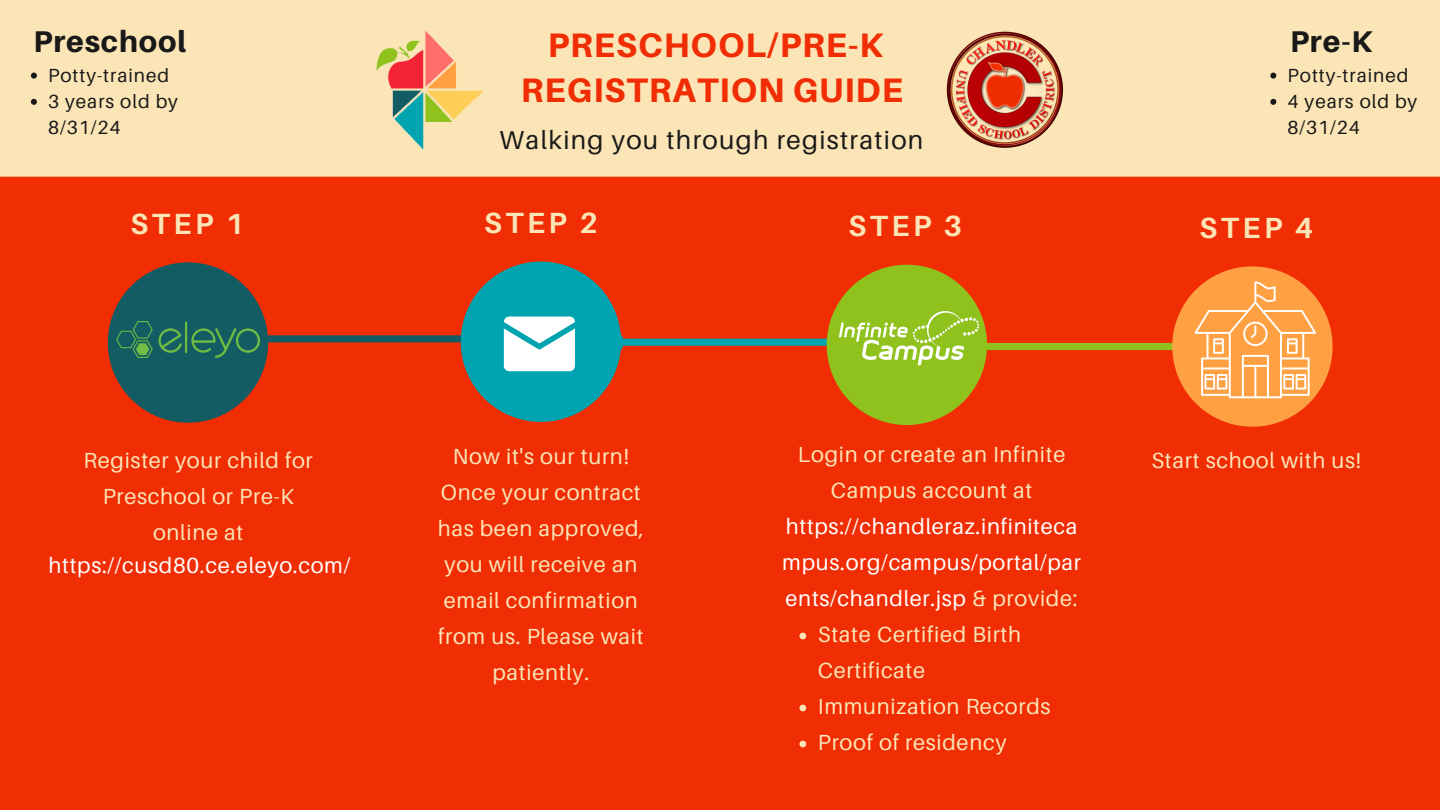
<style>
.page{position:relative;width:1440px;height:810px;background:#f12d03}
.page>*{position:absolute;margin:0;border:0;box-sizing:border-box;transform-origin:0 0}
.t1{font:800 34px/44.2px "Aileron";letter-spacing:.03em;color:#f12d03;text-align:center}
.t2{font:800 30px "Aileron";letter-spacing:.03em;color:#191919}
.t3{font:700 29.2px "Aileron";letter-spacing:.12em;color:#fbe5b6}
.t4{font:26px "Aileron";letter-spacing:.05em;color:#191919}
.t5{font:21.9px/36px "Aileron";letter-spacing:.03em;color:#fbe5b6;text-align:center}
.t6{font:21.9px/36px "Aileron";letter-spacing:.03em;color:#fff;text-align:center}
.t7{font:19px/26.2px "Aileron";letter-spacing:.05em;color:#191919}
.s1{color:#fbe5b6}
</style>
<div class="page">
<div style="left:0;top:0;width:1440px;height:177px;background:#fbe5b6"></div>
<img style="left:946px;top:31px;width:117px;height:117px">
<img style="left:376px;top:30px;width:108px;height:120px">
<svg style="left:799px;top:633px;width:7px;height:6px"></svg>
<svg style="left:799px;top:705px;width:7px;height:6px"></svg>
<svg style="left:799px;top:741px;width:7px;height:6px"></svg>
<svg style="left:31px;top:73px;width:6px;height:6px"></svg>
<svg style="left:31px;top:99px;width:6px;height:6px"></svg>
<svg style="left:1270px;top:73px;width:6px;height:6px"></svg>
<svg style="left:1270px;top:99px;width:6px;height:6px"></svg>
<svg style="left:108px;top:262px;width:1225px;height:165px"></svg>
<p class="t2" style="left:33px;top:23px;width:154px">Preschool</p>
<p class="t2" style="left:1290px;top:23px;width:84px">Pre-K</p>
<p class="t7" style="left:48px;top:61px;width:122px">Potty-trained</p>
<p class="t7" style="left:48px;top:88px;width:131px">3 years old by<br>8/31/24</p>
<h2 class="t1" style="left:521px;top:23px;width:384px">PRESCHOOL/PRE-K<br>REGISTRATION GUIDE</h2>
<p class="t4" style="left:500px;top:123px;width:425px">Walking you through registration</p>
<p class="t7" style="left:1288px;top:61px;width:122px">Potty-trained</p>
<p class="t7" style="left:1288px;top:88px;width:131px">4 years old by<br>8/31/24</p>
<h4 class="t3" style="left:130px;top:206px;width:115px">STEP 1</h4>
<p class="t3" style="left:484px;top:205px;width:115px">STEP 2</p>
<p class="t3" style="left:849px;top:208px;width:115px">STEP 3</p>
<h2 class="t3" style="left:1199px;top:210px;width:115px">STEP 4</h2>
<h1 class="t5" style="left:84px;top:442px;width:231px">Register your child for<br>Preschool or Pre-K online at</h1>
<h5 class="t6" style="left:48px;top:547px;width:303px">https://cusd80.ce.eleyo.com/</h5>
<p class="t5" style="left:438px;top:438px;width:208px">Now it's our turn!<br>Once your contract has been approved, you will receive an email confirmation from us. Please wait patiently.</p>
<p class="t6" style="left:782px;top:436px;width:300px"><span class="s1">Login or create an Infinite<br>Campus account at </span>https://chandleraz.infiniteca mpus.org/campus/portal/par ents/chandler.jsp <span class="s1">&amp; provide:</span></p>
<p class="t5" style="left:818px;top:616px;width:205px;text-align:left">State Certified Birth<br>Certificate</p>
<p class="t5" style="left:818px;top:688px;width:234px">Immunization Records</p>
<h2 class="t5" style="left:818px;top:724px;width:190px">Proof of residency</h2>
<h2 class="t5" style="left:1151px;top:442px;width:211px">Start school with us!</h2>
</div>
